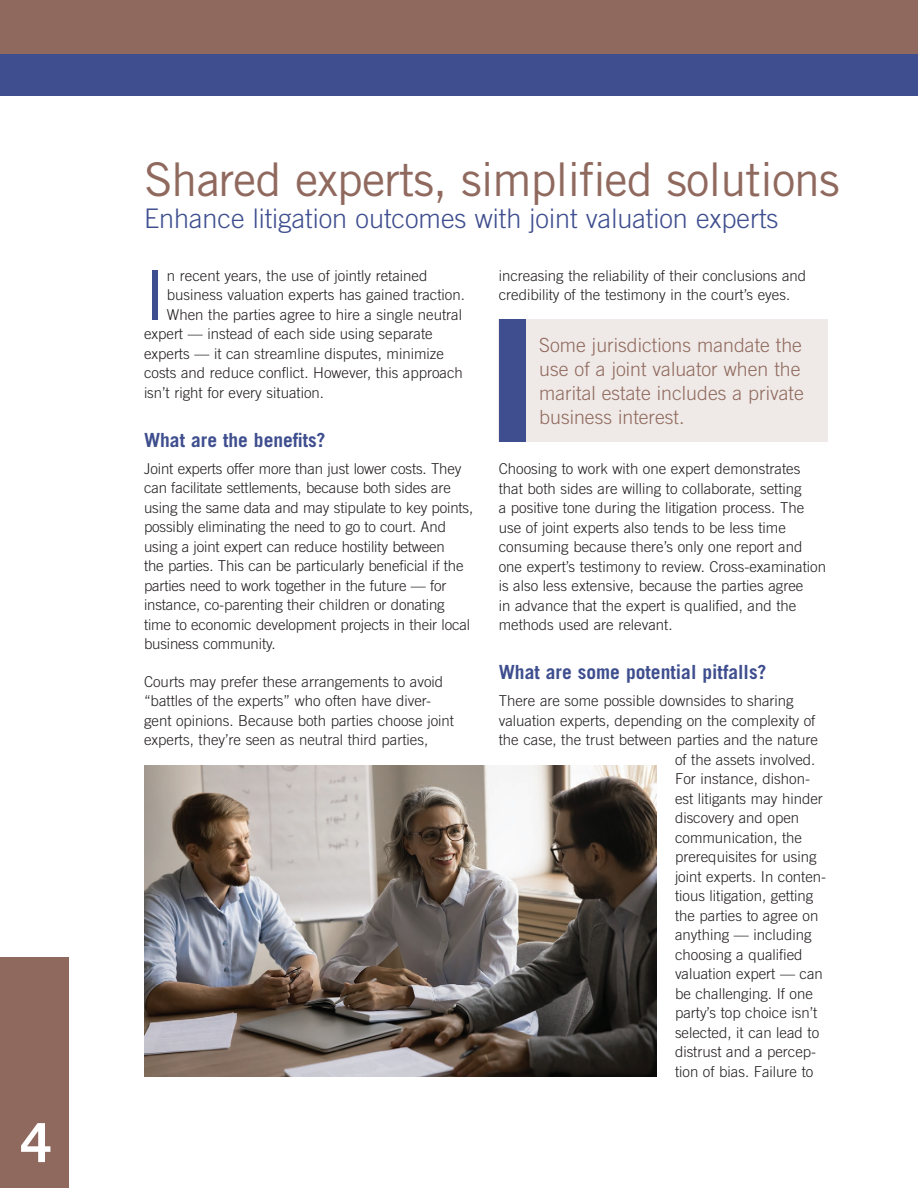
<style>
.page{position:relative;width:918px;height:1188px;background:#fff}
.page>*{position:absolute;margin:0;border:0;box-sizing:border-box;transform-origin:0 0}
.t1{font:69px "Trade Gothic LT Std";color:#3e4e8e}
.t2{font:700 54px "Trade Gothic LT Std";color:#fff}
.t3{font:46.5px "Trade Gothic LT Std";letter-spacing:-.02em;color:#90695e}
.t4{font:300 27px "Trade Gothic LT Std";color:#3e4e8e}
.t5{font:300 19.5px/24px "Trade Gothic LT Std";color:#90695e}
.t6{font:700 19.5px "Trade Gothic LT Std";color:#3e4e8e}
.t7{font:300 15px/19.5px "Trade Gothic LT Std";color:#231f20}
</style>
<div class="page">
<div style="left:0;top:0;width:918px;height:56px;background:#90695e"></div>
<div style="left:0;top:54px;width:918px;height:41px;background:#3e4e8e"></div>
<div style="left:0;top:958px;width:69px;height:230px;background:#90695e"></div>
<img style="left:144px;top:765px;width:513px;height:312px">
<div style="left:499px;top:320px;width:329px;height:122px;background:#efeae7"></div>
<div style="left:499px;top:320px;width:26px;height:122px;background:#3e4e8e"></div>
<h2 class="t2" style="left:21px;top:1110px;width:32px">4</h2>
<h3 class="t3" style="left:144px;top:151px;width:697px">Shared experts, simplified solutions</h3>
<h3 class="t4" style="left:144px;top:202px;width:636px">Enhance litigation outcomes with joint valuation experts</h3>
<h1 class="t1" style="left:144px;top:254px;width:24px">I</h1>
<p class="t7" style="left:167px;top:266px;width:262px">n recent years, the use of jointly retained</p>
<p class="t7" style="left:167px;top:285px;width:299px">business valuation experts has gained traction.</p>
<p class="t7" style="left:167px;top:305px;width:297px">When the parties agree to hire a single neutral</p>
<p class="t7" style="left:144px;top:324px;width:290px">expert — instead of each side using separate</p>
<p class="t7" style="left:144px;top:344px;width:302px">experts — it can streamline disputes, minimize</p>
<p class="t7" style="left:144px;top:363px;width:320px">costs and reduce conflict. However, this approach</p>
<p class="t7" style="left:144px;top:383px;width:182px">isn’t right for every situation.</p>
<h3 class="t6" style="left:144px;top:428px;width:183px">What are the benefits?</h3>
<p class="t7" style="left:144px;top:458px;width:331px">Joint experts offer more than just lower costs. They can facilitate settlements, because both sides are using the same data and may stipulate to key points, possibly eliminating the need to go to court. And using a joint expert can reduce hostility between<br>the parties. This can be particularly beneficial if the parties need to work together in the future — for instance, co-parenting their children or donating time to economic development projects in their local business community.</p>
<p class="t7" style="left:144px;top:671px;width:312px">Courts may prefer these arrangements to avoid “battles of the experts” who often have diver&shy;gent opinions. Because both parties choose joint experts, they’re seen as neutral third parties,</p>
<p class="t7" style="left:499px;top:266px;width:309px">increasing the reliability of their conclusions and credibility of the testimony in the court’s eyes.</p>
<h3 class="t5" style="left:539px;top:333px;width:266px">Some jurisdictions mandate the use of a joint valuator when the marital estate includes a private business interest.</h3>
<p class="t7" style="left:499px;top:459px;width:329px">Choosing to work with one expert demonstrates that both sides are willing to collaborate, setting<br>a positive tone during the litigation process. The use of joint experts also tends to be less time consuming because there’s only one report and one expert’s testimony to review. Cross-examination is also less extensive, because the parties agree<br>in advance that the expert is qualified, and the methods used are relevant.</p>
<h3 class="t6" style="left:499px;top:660px;width:269px">What are some potential pitfalls?</h3>
<p class="t7" style="left:499px;top:691px;width:297px">There are some possible downsides to sharing</p>
<p class="t7" style="left:499px;top:710px;width:318px">valuation experts, depending on the complexity of</p>
<p class="t7" style="left:499px;top:730px;width:321px">the case, the trust between parties and the nature</p>
<p class="t7" style="left:675px;top:749px;width:142px">of the assets involved.</p>
<p class="t7" style="left:675px;top:769px;width:137px">For instance, dishon-</p>
<p class="t7" style="left:675px;top:788px;width:149px">est litigants may hinder</p>
<p class="t7" style="left:675px;top:808px;width:126px">discovery and open</p>
<p class="t7" style="left:675px;top:827px;width:129px">communication, the</p>
<p class="t7" style="left:675px;top:847px;width:143px">prerequisites for using</p>
<p class="t7" style="left:675px;top:866px;width:153px">joint experts. In conten-</p>
<p class="t7" style="left:675px;top:886px;width:140px">tious litigation, getting</p>
<p class="t7" style="left:675px;top:905px;width:145px">the parties to agree on</p>
<p class="t7" style="left:675px;top:925px;width:138px">anything — including</p>
<p class="t7" style="left:675px;top:944px;width:129px">choosing a qualified</p>
<p class="t7" style="left:675px;top:964px;width:149px">valuation expert — can</p>
<p class="t7" style="left:675px;top:983px;width:139px">be challenging. If one</p>
<p class="t7" style="left:675px;top:1003px;width:144px">party’s top choice isn’t</p>
<p class="t7" style="left:675px;top:1022px;width:146px">selected, it can lead to</p>
<p class="t7" style="left:675px;top:1042px;width:143px">distrust and a percep-</p>
<p class="t7" style="left:675px;top:1061px;width:140px">tion of bias. Failure to</p>
</div>
